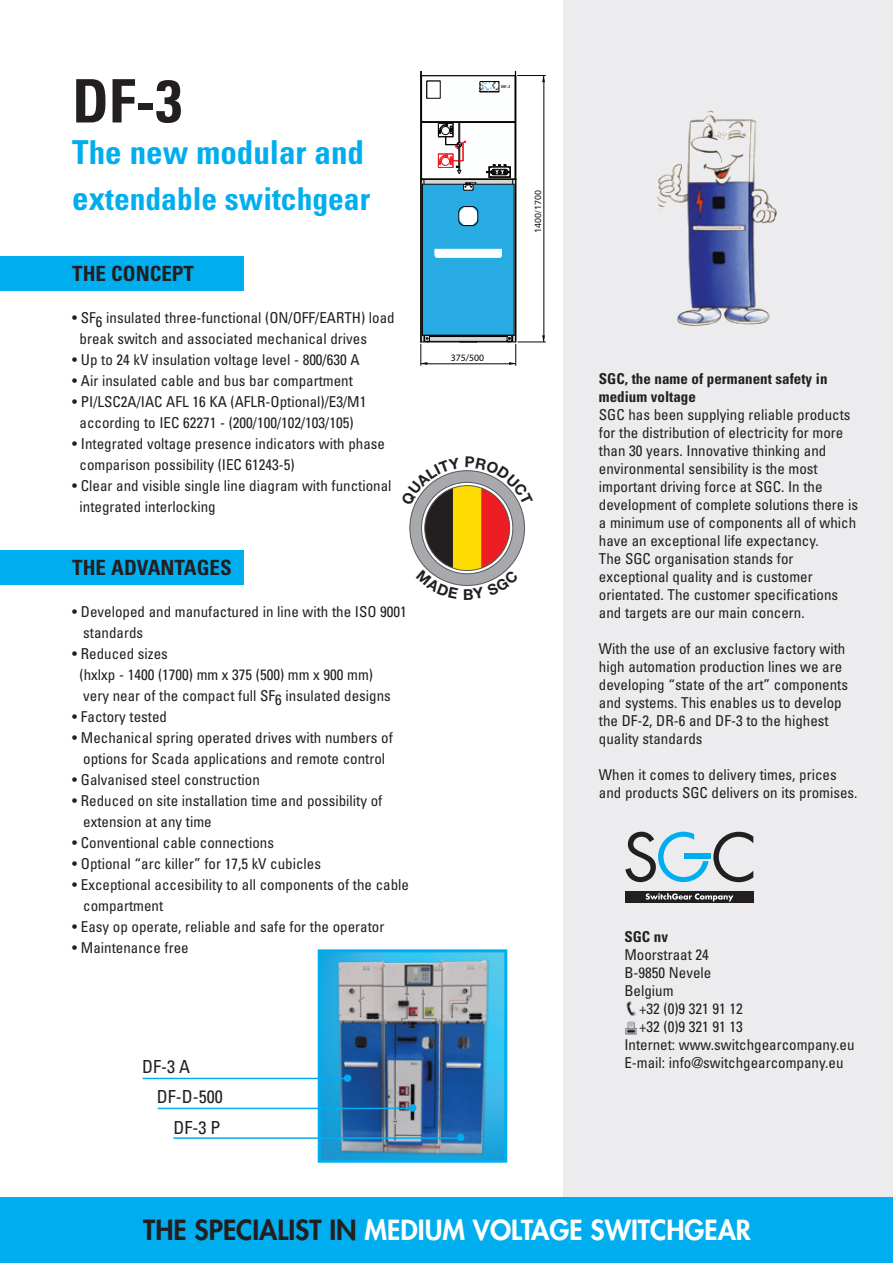
<style>
.page{position:relative;width:893px;height:1263px;background:#fff}
.page>*{position:absolute;margin:0;border:0;box-sizing:border-box;transform-origin:0 0}
.Normaal{font:700 condensed 60px "Univers";color:#231f20}
.Normaal-2{font:700 condensed 33px "Univers";color:#00aeef}
.Normaal-3{font:700 condensed 31.5px "Univers";color:#00aeef}
.t1{font:800 27px "Futura";color:#fff}
.Normaal-4{font:700 condensed 21px "Univers";color:#231f20}
.t2{font:condensed 18px "Univers";color:#231f20}
.Normaal-5{font:condensed 15px/18px "Univers";color:#231f20}
.Normaal-6{font:700 condensed 15px/18px "Univers";color:#231f20}
.t3{font:9.75px "Myriad Pro";color:#040503}
.t4{font:500 9px "Univers CE";color:#231f20}
.t5{font:700 4.2px "Times New Roman";color:#040503}
.s1{font-size:33px}
.s2{color:#231f20}
</style>
<div class="page">
<div style="left:0;top:550px;width:243px;height:35px;background:#00aeef"></div>
<div style="left:0;top:256px;width:243px;height:35px;background:#00aeef"></div>
<div style="left:563px;top:0;width:330px;height:1198px;background:#ececee"></div>
<svg style="left:543px;top:76px;width:2px;height:6px"></svg>
<svg style="left:543px;top:335px;width:2px;height:7px"></svg>
<svg style="left:421px;top:363px;width:6px;height:2px"></svg>
<svg style="left:509px;top:363px;width:7px;height:2px"></svg>
<svg style="left:421px;top:71px;width:96px;height:272px"></svg>
<div style="left:427px;top:81px;width:13px;height:17px;background:#fdfefe"></div>
<img style="left:482px;top:83px;width:15px;height:7px">
<div style="left:480px;top:81px;width:19px;height:11px;border:1px solid #040503"></div>
<div style="left:0;top:1197px;width:893px;height:66px;background:#00aeef"></div>
<img style="left:657px;top:110px;width:120px;height:216px">
<div style="left:625px;top:891px;width:128px;height:11px;background:#231f20"></div>
<svg style="left:646px;top:893px;width:87px;height:8px"></svg>
<svg style="left:625px;top:832px;width:128px;height:50px"></svg>
<img style="left:625px;top:1001px;width:12px;height:34px">
<img style="left:322px;top:953px;width:181px;height:206px">
<div style="left:318px;top:949px;width:189px;height:214px;border:3px solid #00aeef"></div>
<div style="left:344px;top:1074px;width:7px;height:8px;background:#00aeef;border-radius:50%"></div>
<div style="left:409px;top:1104px;width:7px;height:8px;background:#00aeef;border-radius:50%"></div>
<div style="left:457px;top:1134px;width:7px;height:7px;background:#00aeef;border-radius:50%"></div>
<hr style="left:143px;top:1078px;width:204px;height:1px;background:#00aeef">
<hr style="left:158px;top:1108px;width:255px;height:1px;background:#00aeef">
<hr style="left:173px;top:1137px;width:286px;height:2px;background:#00aeef">
<svg style="left:409px;top:470px;width:116px;height:116px"></svg>
<p class="Normaal" style="left:72px;top:64px;width:111px">DF-3</p>
<p class="Normaal-2" style="left:72px;top:132px;width:293px">The new modular and</p>
<p class="Normaal-3" style="left:72px;top:179px;width:299px"><span class="s1">ex</span>tendable switchgear</p>
<p class="Normaal-4" style="left:72px;top:261px;width:123px">THE CONCEPT</p>
<p class="Normaal-5" style="left:80px;top:307px;width:317px;line-height:21px;text-indent:-7px">• SF6 insulated three-functional (ON/OFF/EARTH) load break switch and associated mechanical drives</p>
<p class="Normaal-5" style="left:72px;top:350px;width:289px">• Up to 24 kV insulation voltage level - 800/630 A</p>
<p class="Normaal-5" style="left:72px;top:371px;width:282px">• Air insulated cable and bus bar compartment</p>
<p class="Normaal-5" style="left:72px;top:391px;width:296px;line-height:21px;text-align:center">• PI/LSC2A/IAC AFL 16 KA (AFLR-Optional)/E3/M1 according to IEC 62271 - (200/100/102/103/105)</p>
<p class="Normaal-5" style="left:80px;top:433px;width:307px;line-height:21px;text-indent:-7px">• Integrated voltage presence indicators with phase comparison possibility (IEC 61243-5)</p>
<p class="Normaal-5" style="left:80px;top:475px;width:313px;line-height:21px;text-indent:-7px">• Clear and visible single line diagram with functional integrated interlocking</p>
<p class="Normaal-4" style="left:72px;top:555px;width:161px">THE ADVANTAGES</p>
<p class="Normaal-5" style="left:83px;top:601px;width:325px;line-height:21px;text-indent:-11px">• Developed and manufactured in line with the ISO 9001 standards</p>
<p class="Normaal-5" style="left:80px;top:643px;width:313px;line-height:21px;text-indent:-7px">• Reduced sizes<br>(hxlxp - 1400 (1700) mm x 375 (500) mm x 900 mm) very near of the compact full SF6 insulated designs</p>
<p class="Normaal-5" style="left:72px;top:707px;width:96px">• Factory tested</p>
<p class="Normaal-5" style="left:72px;top:727px;width:322px;line-height:21px;text-align:center">• Mechanical spring operated drives with numbers of options for Scada applications and remote control</p>
<p class="Normaal-5" style="left:72px;top:770px;width:189px">• Galvanised steel construction</p>
<p class="Normaal-5" style="left:83px;top:790px;width:301px;line-height:21px;text-indent:-11px">• Reduced on site installation time and possibility of extension at any time</p>
<p class="Normaal-5" style="left:72px;top:833px;width:203px">• Conventional cable connections</p>
<p class="Normaal-5" style="left:72px;top:854px;width:250px">• Optional “arc killer” for 17,5 kV cubicles</p>
<p class="Normaal-5" style="left:83px;top:874px;width:327px;line-height:21px;text-indent:-11px">• Exceptional accesibility to all components of the cable compartment</p>
<p class="Normaal-5" style="left:72px;top:917px;width:314px">• Easy op operate, reliable and safe for the operator</p>
<p class="Normaal-5" style="left:72px;top:938px;width:118px">• Maintenance free</p>
<p class="t5" style="left:501px;top:83px;width:11px">DF-3</p>
<p class="t4" style="left:533px;top:233px;width:44px;rotate:-90deg">1400/1700</p>
<p class="t3" style="left:532px;top:222px;width:22px;rotate:-90deg">1400</p>
<p class="t3" style="left:451px;top:352px;width:35px">375/500</p>
<p class="Normaal-6" style="left:599px;top:370px;width:230px">SGC, the name of permanent safety in medium voltage</p>
<p class="Normaal-5" style="left:599px;top:406px;width:261px">SGC has been supplying reliable products for the distribution of electricity for more than 30 years. Innovative thinking and environmental sensibility is the most important driving force at SGC. In the development of complete solutions there is a minimum use of components all of which have an exceptional life expectancy.</p>
<p class="Normaal-5" style="left:599px;top:550px;width:241px">The SGC organisation stands for exceptional quality and is customer orientated. The customer specifications and targets are our main concern.</p>
<p class="Normaal-5" style="left:599px;top:640px;width:251px">With the use of an exclusive factory with high automation production lines we are developing “state of the art” components and systems. This enables us to develop the DF-2, DR-6 and DF-3 to the highest quality standards</p>
<p class="Normaal-5" style="left:599px;top:766px;width:260px">When it comes to delivery times, prices and products SGC delivers on its promises.</p>
<p class="Normaal-6" style="left:624px;top:928px;width:45px">SGC nv</p>
<p class="Normaal-5" style="left:624px;top:946px;width:86px">Moorstraat 24</p>
<p class="Normaal-5" style="left:624px;top:964px;width:88px">B-9850 Nevele</p>
<p class="Normaal-5" style="left:624px;top:982px;width:51px">Belgium</p>
<p class="Normaal-5" style="left:639px;top:1000px;width:105px">+32 (0)9 321 91 12</p>
<p class="Normaal-5" style="left:639px;top:1018px;width:105px">+32 (0)9 321 91 13</p>
<p class="Normaal-5" style="left:624px;top:1036px;width:232px">Internet: www.switchgearcompany.eu</p>
<p class="t2" style="left:142px;top:1055px;width:49px">DF-3 A</p>
<p class="Normaal-5" style="left:624px;top:1054px;width:221px">E-mail: info@switchgearcompany.eu</p>
<p class="t2" style="left:157px;top:1086px;width:67px">DF-D-500</p>
<p class="t2" style="left:173px;top:1116px;width:48px">DF-3 P</p>
<p class="t1" style="left:143px;top:1212px;width:609px"><span class="s2">THE SPECIALIST IN</span> MEDIUM VOLTAGE SWITCHGEAR</p>
</div>
